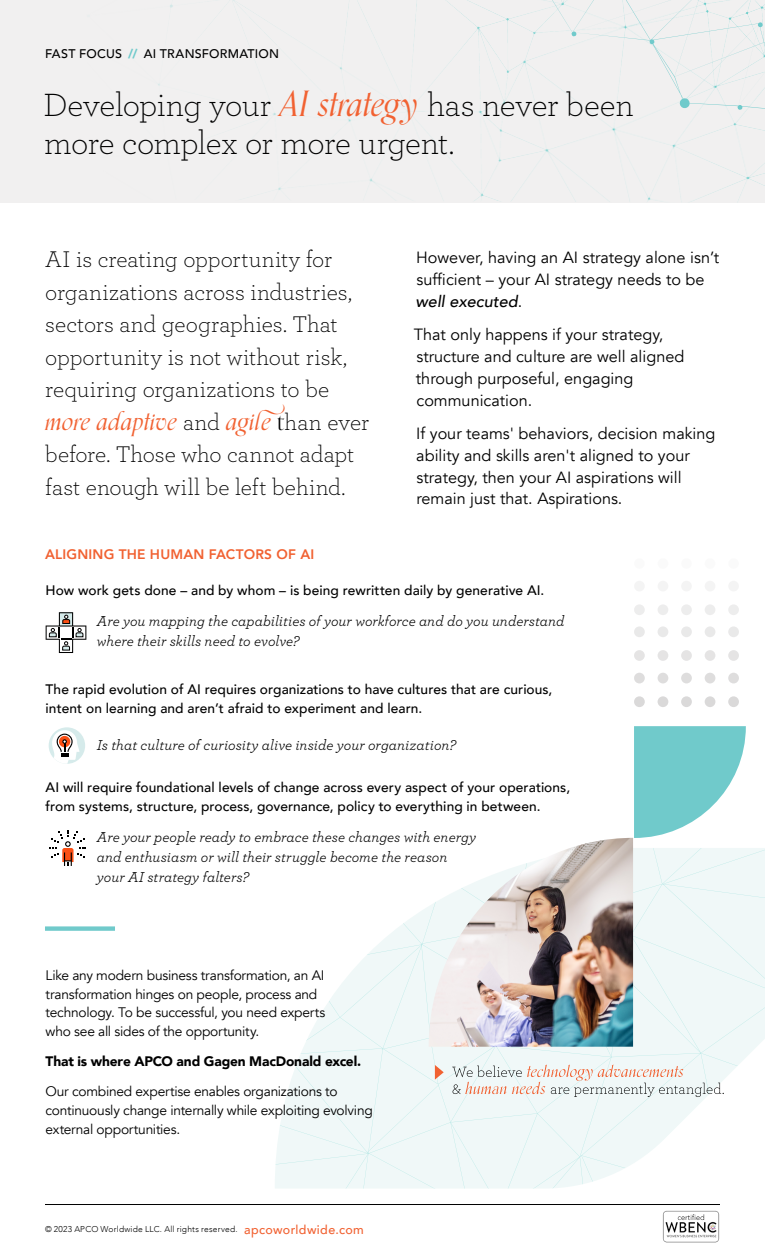
<style>
.page{position:relative;width:765px;height:1260px;background:#fff}
.page>*{position:absolute;margin:0;border:0;box-sizing:border-box;transform-origin:0 0}
.t1{font:300 33.75px/38.8px "Archer";letter-spacing:-.015em;color:#000}
.t2{font:italic 25px "Orpheus Pro";color:#f16131}
.t3{font:300 23.75px/32.5px "Archer";color:#000}
.t4{font:16.25px/21.9px "Avenir";color:#000}
.t5{font:italic 15px/20px "Archer";color:#000}
.t6{font:500 13.75px/19.4px "Avenir";letter-spacing:.005em;color:#000}
.t7{font:13.75px/18.8px "Avenir";letter-spacing:-.02em;color:#000}
.t8{font:900 13.75px "Avenir";letter-spacing:-.01em;color:#000}
.t9{font:800 13.75px "Avenir";letter-spacing:.015em;color:#f16131}
.t10{font:500 12.5px "Avenir";letter-spacing:.015em;color:#000}
.t11{font:300 8.5px "Avenir";letter-spacing:.025em;color:#000}
.s1{font-weight:900;color:#70cacb}
.s2{font-family:"Orpheus Pro";font-weight:400;font-style:italic;font-size:35px;color:#f16131}
.s3{font-family:"Archer";font-weight:300;font-style:normal;font-size:23.75px;color:#000}
.s4{font-style:normal;font-size:23.75px;color:#000}
.s5{font-weight:500;font-style:italic}
.s6{font-weight:500;font-size:12.5px;color:#f16131}
</style>
<div class="page">
<hr style="left:45px;top:1204px;width:675px;height:1px;background:#000">
<img style="left:662px;top:1210px;width:58px;height:33px">
<div style="left:0;top:0;width:765px;height:203px;background:#f1f0f0"></div>
<div style="left:551px;top:0;width:214px;height:182px;background:#f1f0f0"></div>
<svg style="left:46px;top:612px;width:40px;height:41px"></svg>
<div style="left:49px;top:727px;width:36px;height:37px;background:#d6ebeb;border-radius:50%"></div>
<svg style="left:52px;top:730px;width:27px;height:34px"></svg>
<svg style="left:50px;top:830px;width:36px;height:36px"></svg>
<img style="left:571px;top:838px;width:62px;height:10px">
<svg style="left:634px;top:726px;width:112px;height:112px"></svg>
<div style="left:728px;top:696px;width:11px;height:11px;background:#dad9d9;border-radius:50%"></div>
<div style="left:728px;top:673px;width:11px;height:10px;background:#dedddd;border-radius:50%"></div>
<div style="left:728px;top:650px;width:11px;height:11px;background:#e5e4e4;border-radius:50%"></div>
<div style="left:728px;top:626px;width:11px;height:11px;background:#e9e9e9;border-radius:50%"></div>
<div style="left:728px;top:604px;width:11px;height:11px;background:#ededed;border-radius:50%"></div>
<div style="left:728px;top:581px;width:11px;height:10px;background:#f4f4f4;border-radius:50%"></div>
<div style="left:681px;top:696px;width:11px;height:11px;background:#dad9d9;border-radius:50%"></div>
<div style="left:681px;top:673px;width:11px;height:10px;background:#dedddd;border-radius:50%"></div>
<div style="left:681px;top:650px;width:11px;height:11px;background:#e5e4e4;border-radius:50%"></div>
<div style="left:681px;top:626px;width:11px;height:11px;background:#e9e9e9;border-radius:50%"></div>
<div style="left:681px;top:604px;width:11px;height:11px;background:#ededed;border-radius:50%"></div>
<div style="left:681px;top:581px;width:11px;height:10px;background:#f4f4f4;border-radius:50%"></div>
<div style="left:705px;top:696px;width:10px;height:11px;background:#dad9d9;border-radius:50%"></div>
<div style="left:705px;top:673px;width:10px;height:10px;background:#dedddd;border-radius:50%"></div>
<div style="left:705px;top:650px;width:10px;height:11px;background:#e5e4e4;border-radius:50%"></div>
<div style="left:705px;top:626px;width:10px;height:11px;background:#e9e9e9;border-radius:50%"></div>
<div style="left:705px;top:604px;width:10px;height:11px;background:#ededed;border-radius:50%"></div>
<div style="left:705px;top:581px;width:10px;height:10px;background:#f4f4f4;border-radius:50%"></div>
<div style="left:658px;top:696px;width:10px;height:11px;background:#dad9d9;border-radius:50%"></div>
<div style="left:658px;top:673px;width:10px;height:10px;background:#dedddd;border-radius:50%"></div>
<div style="left:658px;top:650px;width:10px;height:11px;background:#e5e4e4;border-radius:50%"></div>
<div style="left:658px;top:626px;width:10px;height:11px;background:#e9e9e9;border-radius:50%"></div>
<div style="left:658px;top:604px;width:10px;height:11px;background:#ededed;border-radius:50%"></div>
<div style="left:658px;top:581px;width:10px;height:10px;background:#f4f4f4;border-radius:50%"></div>
<div style="left:634px;top:696px;width:11px;height:11px;background:#dad9d9;border-radius:5px"></div>
<div style="left:634px;top:673px;width:11px;height:10px;background:#dedddd;border-radius:5px"></div>
<div style="left:634px;top:650px;width:11px;height:11px;background:#e5e4e4;border-radius:5px"></div>
<div style="left:634px;top:626px;width:11px;height:11px;background:#e9e9e9;border-radius:5px"></div>
<div style="left:634px;top:604px;width:11px;height:11px;background:#ededed;border-radius:5px"></div>
<div style="left:634px;top:581px;width:11px;height:10px;background:#f4f4f4;border-radius:5px"></div>
<div style="left:45px;top:926px;width:70px;height:5px;background:#70cacb"></div>
<svg style="left:275px;top:848px;width:490px;height:341px"></svg>
<p class="t10" style="left:45px;top:42px;width:236px">FAST FOCUS <span class="s1">//</span> AI TRANSFORMATION</p>
<h1 class="t1" style="left:43px;top:84px;width:592px">Developing your <span class="s2">AI strategy</span> has never been more complex or more urgent.</h1>
<h3 class="t3" style="left:45px;top:242px;width:308px">AI is creating opportunity for organizations across industries, sectors and geographies. That opportunity is not without risk, requiring organizations to be</h3>
<h2 class="t2" style="left:45px;top:401px;width:325px">more adaptive <span class="s3">and</span> agile <span class="s4">t</span><span class="s3">han ever</span></h2>
<h3 class="t3" style="left:45px;top:437px;width:310px">before. Those who cannot adapt fast enough will be left behind.</h3>
<p class="t9" style="left:45px;top:543px;width:271px">ALIGNING THE HUMAN FACTORS OF AI</p>
<p class="t4" style="left:416px;top:247px;width:305px">However, having an AI strategy alone isn’t sufficient – your AI strategy needs to be <span class="s5">well executed</span>.</p>
<p class="t4" style="left:414px;top:324px;width:272px">That only happens if your strategy, structure and culture are well aligned through purposeful, engaging communication.</p>
<p class="t4" style="left:416px;top:423px;width:301px">If your teams' behaviors, decision making ability and skills aren't aligned to your strategy, then your AI aspirations will remain just that. Aspirations.</p>
<p class="t6" style="left:46px;top:580px;width:500px">How work gets done – and by whom – is being rewritten daily by generative AI.</p>
<p class="t5" style="left:97px;top:610px;width:469px">Are you mapping the capabilities of your workforce and do you understand where their skills need to evolve?</p>
<p class="t6" style="left:46px;top:678px;width:508px">The rapid evolution of AI requires organizations to have cultures that are curious, intent on learning and aren’t afraid to experiment and learn.</p>
<p class="t5" style="left:97px;top:734px;width:361px">Is that culture of curiosity alive inside your organization?</p>
<p class="t6" style="left:46px;top:776px;width:526px">AI will require foundational levels of change across every aspect of your operations, from systems, structure, process, governance, policy to everything in between.</p>
<p class="t5" style="left:97px;top:826px;width:381px">Are your people ready to embrace these changes with energy and enthusiasm or will their struggle become the reason your AI strategy falters?</p>
<p class="t7" style="left:46px;top:966px;width:281px">Like any modern business transformation, an AI transformation hinges on people, process and technology. To be successful, you need experts who see all sides of the opportunity.</p>
<p class="t8" style="left:46px;top:1050px;width:317px">That is where APCO and Gagen MacDonald excel.</p>
<p class="t7" style="left:46px;top:1082px;width:329px">Our combined expertise enables organizations to continuously change internally while exploiting evolving external opportunities.</p>
<p class="t11" style="left:45px;top:1225px;width:320px">© 2023 APCO Worldwide LLC. All rights reserved. <span class="s6">apcoworldwide.com</span></p>
</div>
